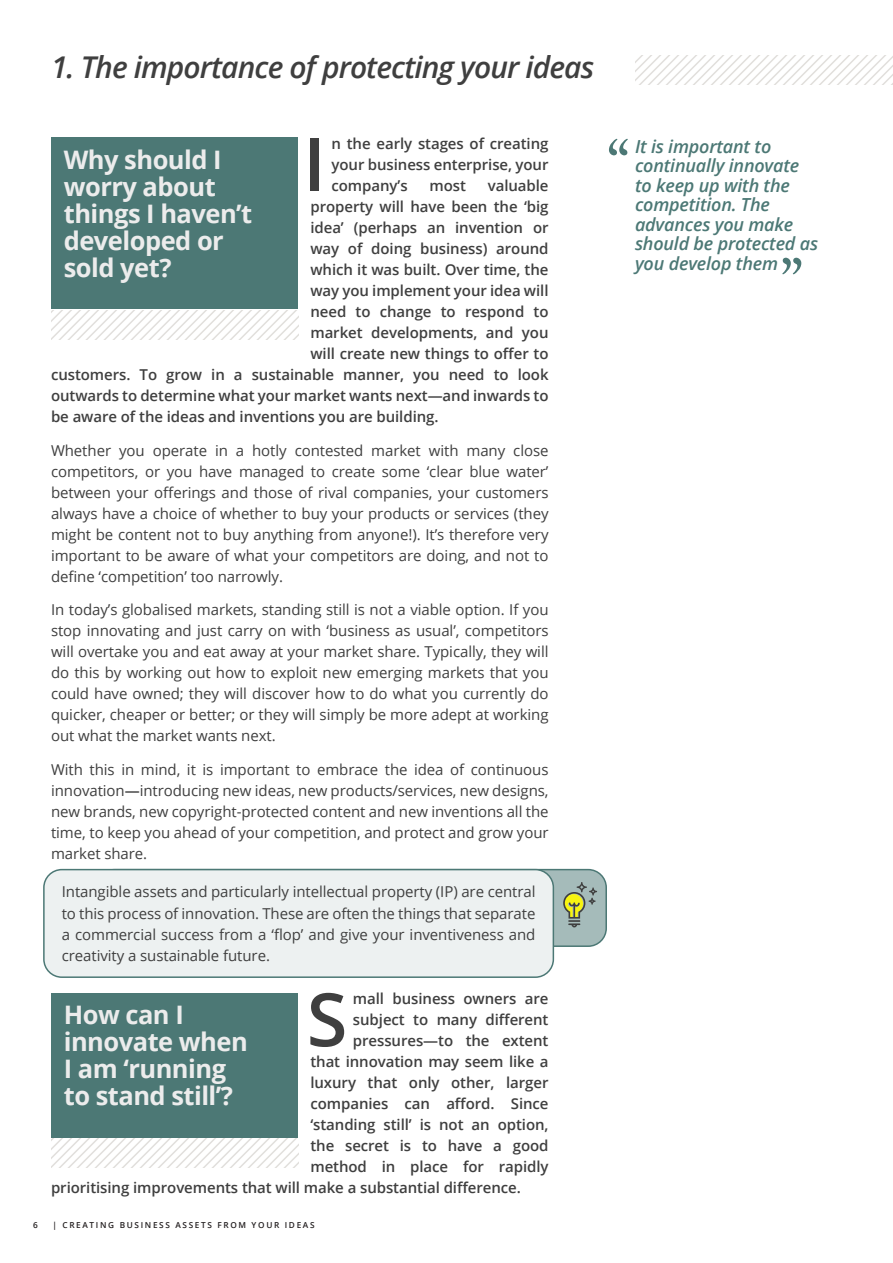
<style>
.page{position:relative;width:893px;height:1263px;background:#fff}
.page>*{position:absolute;margin:0;border:0;box-sizing:border-box;transform-origin:0 0}
.t1{font:600 73.8px "Open Sans";color:#3f3f3f}
.t2{font:italic 600 30px "Open Sans";letter-spacing:-.03em;color:#3f3f3f}
.Paragraph_Style-A-Ti{font:700 25.5px/27px "Open Sans";letter-spacing:-.02em;color:#ececec}
.t3{font:italic 600 18px/19.5px "Open Sans";letter-spacing:-.01em;color:#4c7875}
.t4{font:15px/21px "Open Sans";letter-spacing:-.005em;color:#3f3f3f;text-align:justify}
.t5{font:600 15px/21px "Open Sans";letter-spacing:-.005em;color:#3f3f3f;text-align:justify}
.t6{font:600 8.25px "Open Sans";letter-spacing:.2em;color:#231f20}
.s1{font-weight:600}
</style>
<div class="page">
<div style="left:97px;top:870px;width:509px;height:76px;background:#a5bbba;border-radius:18px"></div>
<div style="left:44px;top:870px;width:509px;height:107px;background:#edf1f1;border-radius:18px"></div>
<div style="left:43px;top:869px;width:511px;height:109px;border:2px solid #4c7875;border-radius:18px"></div>
<svg style="left:563px;top:882px;width:34px;height:45px"></svg>
<svg style="left:635px;top:55px;width:258px;height:30px"></svg>
<div style="left:51px;top:137px;width:247px;height:172px;background:#4c7875"></div>
<div style="left:51px;top:993px;width:247px;height:145px;background:#4c7875"></div>
<svg style="left:51px;top:310px;width:247px;height:29px"></svg>
<svg style="left:782px;top:258px;width:19px;height:16px"></svg>
<svg style="left:609px;top:139px;width:19px;height:16px"></svg>
<svg style="left:51px;top:1138px;width:247px;height:29px"></svg>
<p class="t2" style="left:51px;top:47px;width:545px">1. The importance of protecting your ideas</p>
<p class="t1" style="left:303px;top:113px;width:24px">I</p>
<p class="t5" style="left:332px;top:133px;width:219px">n the early stages of creating your business enterprise, your company’s</p>
<p class="Paragraph_Style-A-Ti" style="left:64px;top:145px;width:190px">Why should I worry about things I haven’t developed or sold yet?</p>
<p class="t5" style="left:429px;top:175px;width:38px">most</p>
<p class="t5" style="left:488px;top:175px;width:62px">valuable</p>
<p class="t5" style="left:310px;top:196px;width:240px">property will have been the ‘big</p>
<p class="t5" style="left:310px;top:217px;width:240px">idea’ (perhaps an invention or</p>
<p class="t5" style="left:310px;top:238px;width:240px">way of doing business) around</p>
<p class="t5" style="left:310px;top:259px;width:240px">which it was built. Over time, the</p>
<p class="t5" style="left:310px;top:280px;width:240px">way you implement your idea will</p>
<p class="t5" style="left:310px;top:301px;width:240px">need to change to respond to</p>
<p class="t5" style="left:310px;top:322px;width:240px">market developments, and you</p>
<p class="t5" style="left:310px;top:343px;width:240px">will create new things to offer to</p>
<p class="t5" style="left:51px;top:364px;width:499px">customers. To grow in a sustainable manner, you need to look</p>
<p class="t5" style="left:51px;top:385px;width:499px">outwards to determine what your market wants next—and inwards to</p>
<p class="t5" style="left:51px;top:406px;width:389px">be aware of the ideas and inventions you are building.</p>
<p class="t4" style="left:51px;top:439px;width:499px">Whether you operate in a hotly contested market with many close competitors, or you have managed to create some ‘clear blue water’ between your offerings and those of rival companies, your customers always have a choice of whether to buy your products or services (they might be content not to buy anything from anyone!). It’s therefore very important to be aware of what your competitors are doing, and not to define ‘competition’ too narrowly.</p>
<p class="t4" style="left:51px;top:599px;width:499px">In today’s globalised markets, standing still is not a viable option. If you stop innovating and just carry on with ‘business as usual’, competitors will overtake you and eat away at your market share. Typically, they will do this by working out how to exploit new emerging markets that you could have owned; they will discover how to do what you currently do quicker, cheaper or better; or they will simply be more adept at working out what the market wants next.</p>
<p class="t4" style="left:51px;top:759px;width:499px">With this in mind, it is important to embrace the idea of continuous innovation<span class="s1">—</span>introducing new ideas, new products/services, new designs, new brands, new copyright-protected content and new inventions all the time, to keep you ahead of your competition, and protect and grow your market share.</p>
<p class="t4" style="left:62px;top:881px;width:475px">Intangible assets and particularly intellectual property (IP) are central to this process of innovation. These are often the things that separate a commercial success from a ‘flop’ and give your inventiveness and creativity a sustainable future.</p>
<p class="t1" style="left:307px;top:969px;width:42px">S</p>
<p class="t5" style="left:353px;top:988px;width:197px">mall business owners are</p>
<p class="Paragraph_Style-A-Ti" style="left:64px;top:1001px;width:186px">How can I innovate when<br>I am ‘running to stand still’?</p>
<p class="t5" style="left:353px;top:1009px;width:197px">subject to many different</p>
<p class="t5" style="left:353px;top:1030px;width:197px">pressures—to the extent</p>
<p class="t5" style="left:310px;top:1051px;width:240px">that innovation may seem like a</p>
<p class="t5" style="left:310px;top:1072px;width:240px">luxury that only other, larger</p>
<p class="t5" style="left:310px;top:1093px;width:240px">companies can afford. Since</p>
<p class="t5" style="left:310px;top:1114px;width:240px">‘standing still’ is not an option,</p>
<p class="t5" style="left:310px;top:1135px;width:240px">the secret is to have a good</p>
<p class="t5" style="left:310px;top:1156px;width:240px">method in place for rapidly</p>
<p class="t5" style="left:51px;top:1177px;width:471px">prioritising improvements that will make a substantial difference.</p>
<p class="t6" style="left:33px;top:1219px;width:6px">6</p>
<p class="t6" style="left:53px;top:1219px;width:264px">| CREATING BUSINESS ASSETS FROM YOUR IDEAS</p>
<p class="t3" style="left:635px;top:136px;width:185px">It is important to continually innovate to keep up with the competition. The advances you make should be protected as you develop them</p>
</div>
